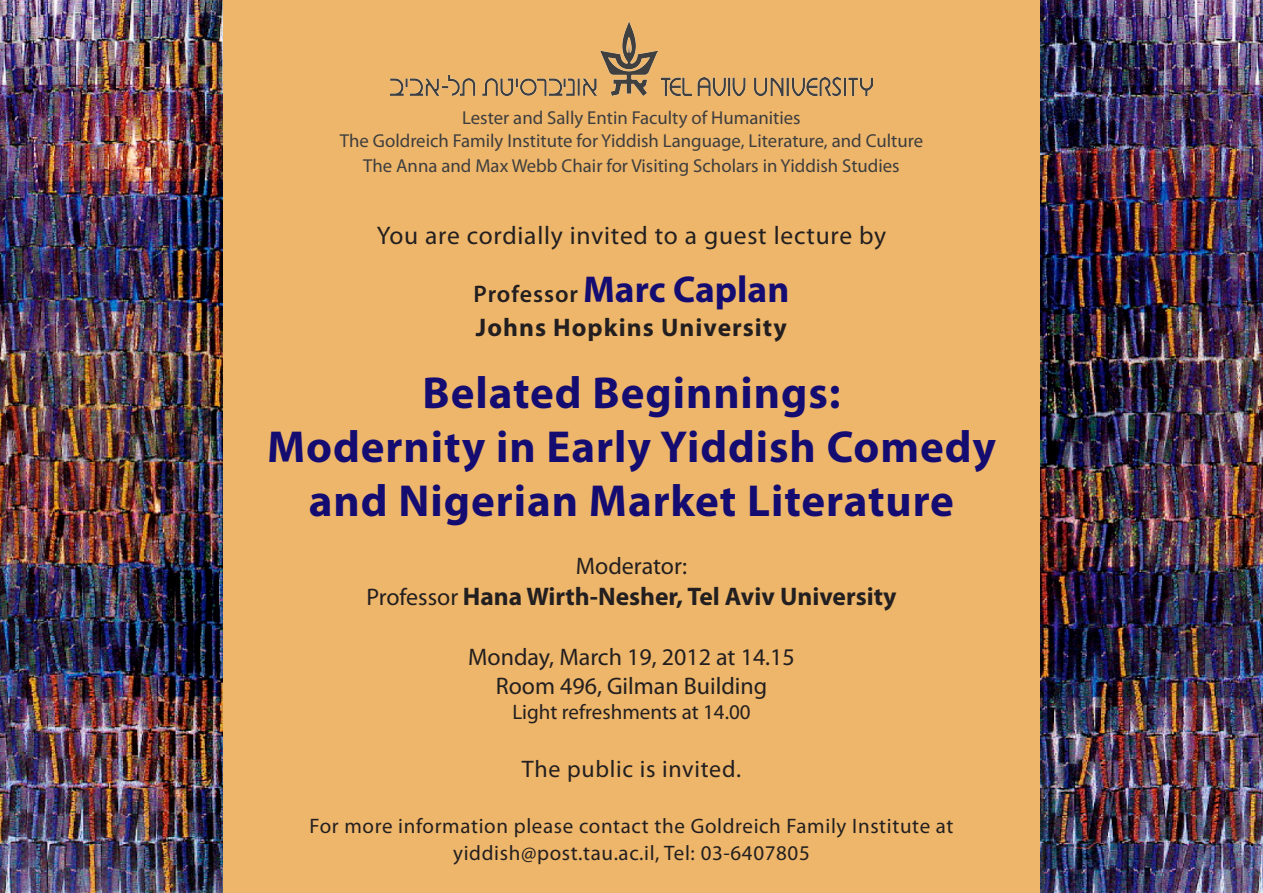
<style>
.page{position:relative;width:1263px;height:893px;background:#fff}
.page>*{position:absolute;margin:0;border:0;box-sizing:border-box;transform-origin:0 0}
.t1{font:700 45px "Myriad Pro";letter-spacing:.02em;color:#140c71}
.t2{font:700 37.5px "Myriad Pro";color:#140c71}
.t3{font:700 25.5px "Myriad Pro";color:#231f20}
.t4{font:25.5px "Myriad Pro";letter-spacing:.03em;color:#231f20}
.t5{font:700 25.5px "Myriad Pro";letter-spacing:.04em;color:#231f20}
.t6{font:24px "Myriad Pro";color:#231f20}
.t7{font:24px "Myriad Pro";letter-spacing:.03em;color:#231f20}
.t8{font:600 24px "Myriad Pro";letter-spacing:.04em;color:#231f20}
.t9{font:21px "Myriad Pro";letter-spacing:.03em;color:#231f20}
.t10{font:21px "Myriad Pro";color:#231f20}
.t11{font:18.75px/22.5px "Myriad Pro";color:#3e3e3f;text-align:center}
.s1{font-weight:700;font-size:37.5px;color:#140c71}
.s2{font-weight:400;font-size:24px}
</style>
<div class="page">
<div style="left:213px;top:0;width:837px;height:893px;background:#eeb66a"></div>
<img style="left:0;top:0;width:223px;height:893px">
<img style="left:390px;top:75px;width:206px;height:20px">
<img style="left:600px;top:22px;width:58px;height:73px">
<img style="left:661px;top:78px;width:212px;height:17px">
<img style="left:1041px;top:0;width:222px;height:893px">
<p class="t11" style="left:340px;top:106px;width:585px">Lester and Sally Entin Faculty of Humanities<br>The Goldreich Family Institute for Yiddish Language, Literature, and Culture</p>
<p class="t11" style="left:363px;top:154px;width:538px">The Anna and Max Webb Chair for Visiting Scholars in Yiddish Studies</p>
<p class="t4" style="left:377px;top:219px;width:511px">You are cordially invited to a guest lecture by</p>
<p class="t2" style="left:673px;top:265px;width:118px">Caplan</p>
<p class="t8" style="left:474px;top:279px;width:193px">Professor <span class="s1">Marc</span></p>
<p class="t5" style="left:476px;top:311px;width:312px">Johns Hopkins University</p>
<p class="t1" style="left:422px;top:364px;width:420px">Belated Beginnings:</p>
<p class="t1" style="left:267px;top:418px;width:730px">Modernity in Early Yiddish Comedy</p>
<p class="t1" style="left:309px;top:472px;width:647px">and Nigerian Market Literature</p>
<p class="t6" style="left:576px;top:551px;width:113px">Moderator:</p>
<p class="t3" style="left:366px;top:579px;width:532px"><span class="s2">Professor</span> Hana Wirth-Nesher, Tel Aviv University</p>
<p class="t6" style="left:468px;top:642px;width:328px">Monday, March 19, 2012 at 14.15</p>
<p class="t6" style="left:496px;top:671px;width:273px">Room 496, Gilman Building</p>
<p class="t10" style="left:512px;top:699px;width:240px">Light refreshments at 14.00</p>
<p class="t7" style="left:522px;top:754px;width:221px">The public is invited.</p>
<p class="t9" style="left:309px;top:813px;width:645px">For more information please contact the Goldreich Family Institute at</p>
<p class="t9" style="left:453px;top:840px;width:358px">yiddish@post.tau.ac ,i l. Tel: 03-6407805</p>
</div>
